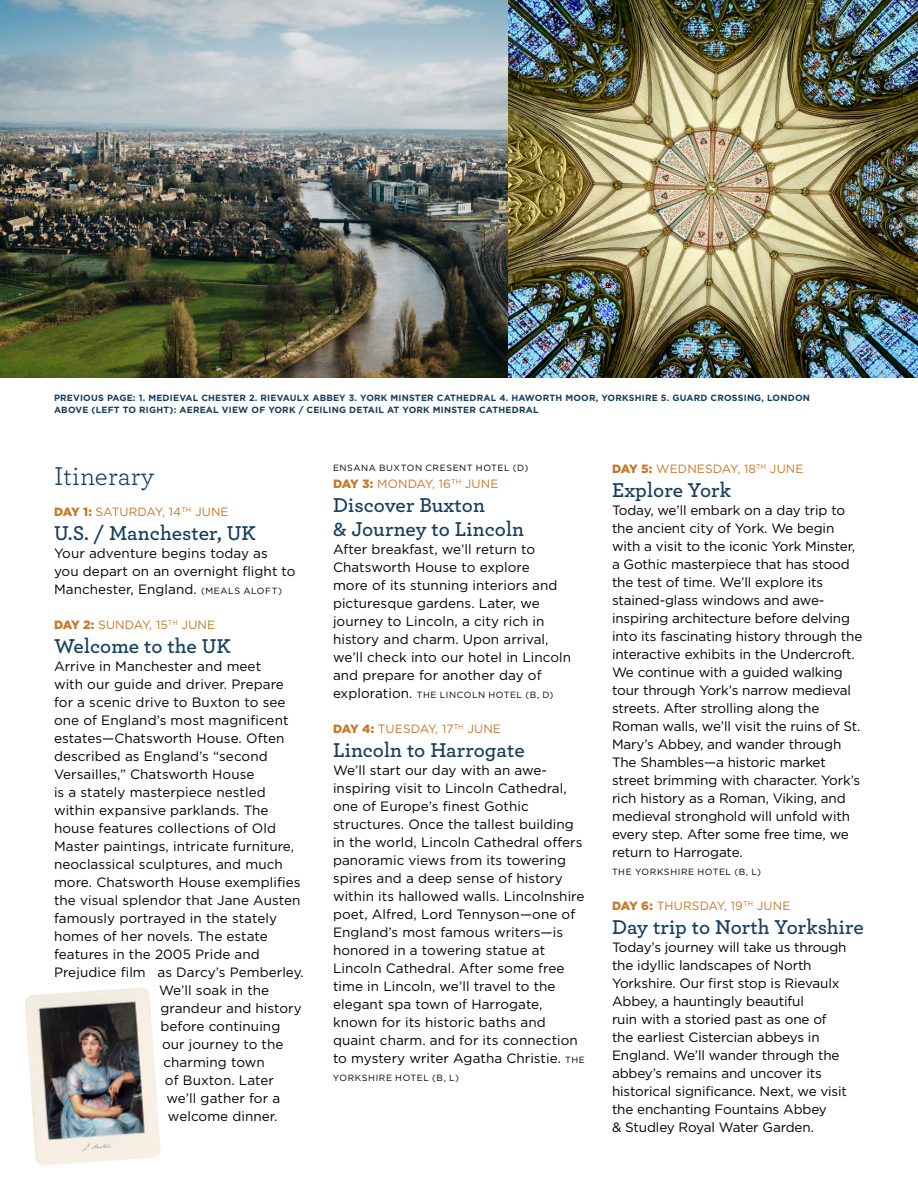
<style>
.page{position:relative;width:918px;height:1188px;background:#fff}
.page>*{position:absolute;margin:0;border:0;box-sizing:border-box;transform-origin:0 0}
.t1{font:27px "Archer";letter-spacing:.005em;color:#153e5f}
.t2{font:600 21px/24px "Archer";letter-spacing:.005em;color:#153e5f}
.t3{font:13.5px/18px "Gotham";letter-spacing:-.005em;color:#000}
.t4{font:12px "Gotham";letter-spacing:.01em;color:#c87829}
.t5{font:700 9px/12px "Gotham";letter-spacing:.02em;color:#153e5f}
.t6{font:9px "Gotham";letter-spacing:.065em;color:#000}
.s1{font-weight:900}
.s2{font-size:9px}
.s3{font-size:13.5px}
</style>
<div class="page">
<img style="left:25px;top:987px;width:136px;height:179px">
<img style="left:0;top:0;width:918px;height:378px">
<p class="t5" style="left:54px;top:392px;width:758px">PREVIOUS PAGE: 1. MEDIEVAL CHESTER 2. RIEVAULX ABBEY 3. YORK MINSTER CATHEDRAL 4. HAWORTH MOOR, YORKSHIRE 5. GUARD CROSSING, LONDON<br>ABOVE (LEFT TO RIGHT): AEREAL VIEW OF YORK / CEILING DETAIL AT YORK MINSTER CATHEDRAL</p>
<h1 class="t1" style="left:54px;top:457px;width:102px">Itinerary</h1>
<p class="t4" style="left:54px;top:504px;width:176px"><span class="s1">DAY 1:</span> SATURDAY, 14<sup>TH</sup> JUNE</p>
<h2 class="t2" style="left:54px;top:519px;width:203px">U.S. / Manchester, UK</h2>
<p class="t3" style="left:54px;top:544px;width:243px">Your adventure begins today as you depart on an overnight flight to<br>Manchester, England. <span class="s2">(MEALS ALOFT)</span></p>
<p class="t4" style="left:54px;top:617px;width:163px"><span class="s1">DAY 2:</span> SUNDAY, 15<sup>TH</sup> JUNE</p>
<h2 class="t2" style="left:54px;top:633px;width:178px">Welcome to the UK</h2>
<p class="t3" style="left:54px;top:657px;width:209px">Arrive in Manchester and meet</p>
<p class="t3" style="left:54px;top:675px;width:231px">with our guide and driver. Prepare</p>
<p class="t3" style="left:54px;top:693px;width:233px">for a scenic drive to Buxton to see</p>
<p class="t3" style="left:54px;top:711px;width:236px">one of England’s most magnificent</p>
<p class="t3" style="left:54px;top:729px;width:232px">estates—Chatsworth House. Often</p>
<p class="t3" style="left:54px;top:747px;width:215px">described as England’s “second</p>
<p class="t3" style="left:54px;top:765px;width:202px">Versailles,” Chatsworth House</p>
<p class="t3" style="left:54px;top:783px;width:213px">is a stately masterpiece nestled</p>
<p class="t3" style="left:54px;top:801px;width:216px">within expansive parklands. The</p>
<p class="t3" style="left:54px;top:819px;width:224px">house features collections of Old</p>
<p class="t3" style="left:54px;top:837px;width:242px">Master paintings, intricate furniture,</p>
<p class="t3" style="left:54px;top:855px;width:230px">neoclassical sculptures, and much</p>
<p class="t3" style="left:54px;top:873px;width:248px">more. Chatsworth House exemplifies</p>
<p class="t3" style="left:54px;top:891px;width:248px">the visual splendor that Jane Austen</p>
<p class="t3" style="left:54px;top:909px;width:225px">famously portrayed in the stately</p>
<p class="t3" style="left:54px;top:927px;width:215px">homes of her novels. The estate</p>
<p class="t3" style="left:54px;top:945px;width:207px">features in the 2005 Pride and</p>
<p class="t3" style="left:54px;top:963px;width:251px">Prejudice film as Darcy’s Pemberley.</p>
<p class="t3" style="left:159px;top:981px;width:112px">We’ll soak in the</p>
<p class="t3" style="left:161px;top:999px;width:143px">grandeur and history</p>
<p class="t3" style="left:161px;top:1017px;width:121px">before continuing</p>
<p class="t3" style="left:162px;top:1035px;width:123px">our journey to the</p>
<p class="t3" style="left:163px;top:1053px;width:103px">charming town</p>
<p class="t3" style="left:165px;top:1071px;width:111px">of Buxton. Later</p>
<p class="t3" style="left:166px;top:1089px;width:115px">we’ll gather for a</p>
<p class="t3" style="left:168px;top:1107px;width:111px">welcome dinner.</p>
<p class="t6" style="left:333px;top:462px;width:197px">ENSANA BUXTON CRESENT HOTEL (D)</p>
<p class="t4" style="left:333px;top:476px;width:167px"><span class="s1">DAY 3:</span> MONDAY, 16<sup>TH</sup> JUNE</p>
<h2 class="t2" style="left:333px;top:492px;width:193px">Discover Buxton<br>&amp; Journey to Lincoln</h2>
<p class="t3" style="left:333px;top:540px;width:240px">After breakfast, we’ll return to<br>Chatsworth House to explore<br>more of its stunning interiors and picturesque gardens. Later, we journey to Lincoln, a city rich in history and charm. Upon arrival, we’ll check into our hotel in Lincoln and prepare for another day of</p>
<p class="t6" style="left:333px;top:689px;width:222px"><span class="s3">exploration.</span> THE LINCOLN HOTEL (B, D)</p>
<p class="t4" style="left:333px;top:721px;width:170px"><span class="s1">DAY 4:</span> TUESDAY, 17<sup>TH</sup> JUNE</p>
<h2 class="t2" style="left:333px;top:737px;width:193px">Lincoln to Harrogate</h2>
<p class="t3" style="left:333px;top:761px;width:253px">We’ll start our day with an awe&shy;inspiring visit to Lincoln Cathedral, one of Europe’s finest Gothic structures. Once the tallest building in the world, Lincoln Cathedral offers panoramic views from its towering spires and a deep sense of history within its hallowed walls. Lincolnshire poet, Alfred, Lord Tennyson—one of England’s most famous writers—is honored in a towering statue at Lincoln Cathedral. After some free time in Lincoln, we’ll travel to the elegant spa town of Harrogate, known for its historic baths and quaint charm. and for its connection to mystery writer Agatha Christie. <span class="s2">THE</span></p>
<p class="t6" style="left:333px;top:1072px;width:128px">YORKSHIRE HOTEL (B, L)</p>
<p class="t4" style="left:612px;top:461px;width:193px"><span class="s1">DAY 5:</span> WEDNESDAY, 18<sup>TH</sup> JUNE</p>
<h2 class="t2" style="left:612px;top:477px;width:121px">Explore York</h2>
<p class="t3" style="left:612px;top:501px;width:252px">Today, we’ll embark on a day trip to the ancient city of York. We begin with a visit to the iconic York Minster, a Gothic masterpiece that has stood the test of time. We’ll explore its stained-glass windows and awe&shy;inspiring architecture before delving into its fascinating history through the interactive exhibits in the Undercroft.<br>We continue with a guided walking tour through York’s narrow medieval streets. After strolling along the Roman walls, we’ll visit the ruins of St.<br>Mary’s Abbey, and wander through The Shambles—a historic market street brimming with character. York’s rich history as a Roman, Viking, and medieval stronghold will unfold with every step. After some free time, we return to Harrogate.</p>
<p class="t6" style="left:612px;top:866px;width:151px">THE YORKSHIRE HOTEL (B, L)</p>
<p class="t4" style="left:612px;top:898px;width:180px"><span class="s1">DAY 6:</span> THURSDAY, 19<sup>TH</sup> JUNE</p>
<h2 class="t2" style="left:612px;top:914px;width:253px">Day trip to North Yorkshire</h2>
<p class="t3" style="left:612px;top:938px;width:237px">Today’s journey will take us through the idyllic landscapes of North Yorkshire. Our first stop is Rievaulx Abbey, a hauntingly beautiful<br>ruin with a storied past as one of the earliest Cistercian abbeys in England. We’ll wander through the abbey’s remains and uncover its historical significance. Next, we visit the enchanting Fountains Abbey<br>&amp; Studley Royal Water Garden.</p>
</div>
